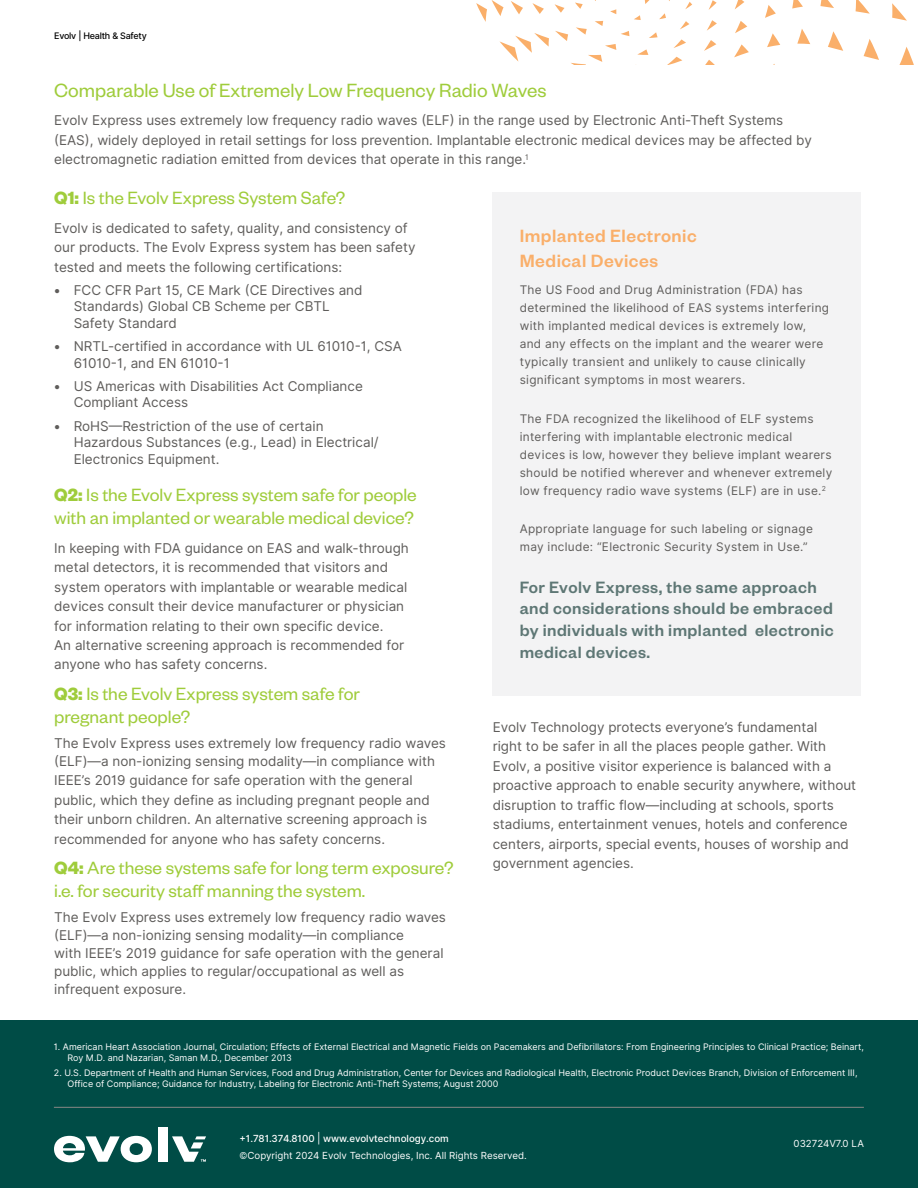
<style>
.page{position:relative;width:918px;height:1188px;background:#fff}
.page>*{position:absolute;margin:0;border:0;box-sizing:border-box;transform-origin:0 0}
.t1{font:21px "Founders Grotesk";color:#9fcc3b}
.t2{font:19.5px/23.4px "Founders Grotesk";color:#9fcc3b}
.t3{font:500 19.5px/25.2px "Founders Grotesk";letter-spacing:.025em;color:#faaf6a}
.t4{font:500 18px/21.6px "Founders Grotesk";letter-spacing:.025em;color:#5e7775}
.t5{font:13.5px/19.5px "Inter";color:#5f5d5b}
.t6{font:11.85px/18px "Inter";letter-spacing:.025em;color:#5f5d5b}
.t7{font:9.75px/16.5px "Inter";color:#fff}
.t8{font:9px/10.8px "Inter";color:#fff}
.t9{font:500 9px "Inter";letter-spacing:-.025em;color:#000}
.s1{font-weight:700}
.s2{font-weight:500}
.s3{font-size:10.5px}
</style>
<div class="page">
<svg style="left:476px;top:0;width:28px;height:22px"></svg>
<svg style="left:511px;top:1px;width:12px;height:13px"></svg>
<svg style="left:532px;top:3px;width:12px;height:11px"></svg>
<svg style="left:499px;top:33px;width:50px;height:29px"></svg>
<svg style="left:555px;top:0;width:137px;height:64px"></svg>
<svg style="left:706px;top:60px;width:8px;height:4px"></svg>
<svg style="left:704px;top:40px;width:12px;height:11px"></svg>
<svg style="left:707px;top:20px;width:10px;height:11px"></svg>
<svg style="left:709px;top:0;width:8px;height:10px"></svg>
<svg style="left:734px;top:44px;width:15px;height:13px"></svg>
<svg style="left:735px;top:21px;width:12px;height:12px"></svg>
<svg style="left:735px;top:0;width:9px;height:9px"></svg>
<svg style="left:767px;top:33px;width:13px;height:14px"></svg>
<svg style="left:765px;top:5px;width:11px;height:13px"></svg>
<svg style="left:797px;top:29px;width:13px;height:15px"></svg>
<svg style="left:792px;top:0;width:11px;height:9px"></svg>
<svg style="left:828px;top:31px;width:15px;height:20px"></svg>
<svg style="left:820px;top:0;width:14px;height:8px"></svg>
<svg style="left:864px;top:39px;width:15px;height:21px"></svg>
<svg style="left:856px;top:0;width:14px;height:14px"></svg>
<svg style="left:900px;top:47px;width:14px;height:17px"></svg>
<svg style="left:892px;top:3px;width:15px;height:18px"></svg>
<div style="left:0;top:1021px;width:918px;height:167px;background:#004c46"></div>
<div style="left:158px;top:1127px;width:9px;height:35px;background:#fff"></div>
<svg style="left:54px;top:1136px;width:98px;height:26px"></svg>
<svg style="left:172px;top:1136px;width:34px;height:26px"></svg>
<hr style="left:54px;top:1107px;width:810px;height:1px;background:#898785">
<div style="left:493px;top:192px;width:368px;height:504px;background:#f3f3f4"></div>
<p class="t9" style="left:54px;top:29px;width:94px">Evolv | Health &amp; Safety</p>
<h1 class="t1" style="left:54px;top:77px;width:494px">Comparable Use of Extremely Low Frequency Radio Waves</h1>
<p class="t5" style="left:54px;top:111px;width:759px">Evolv Express uses extremely low frequency radio waves (ELF) in the range used by Electronic Anti-Theft Systems (EAS), widely deployed in retail settings for loss prevention. Implantable electronic medical devices may be affected by electromagnetic radiation emitted from devices that operate in this range.<sup>1</sup></p>
<h2 class="t2" style="left:54px;top:185px;width:293px"><span class="s1">Q1:</span> Is the Evolv Express System Safe?</h2>
<p class="t5" style="left:54px;top:218px;width:363px">Evolv is dedicated to safety, quality, and consistency of our products. The Evolv Express system has been safety tested and meets the following certifications:</p>
<p class="t5" style="left:74px;top:282px;width:290px;line-height:16.5px;text-indent:-19px">• FCC CFR Part 15, CE Mark (CE Directives and<br>Standards) Global CB Scheme per CBTL<br>Safety Standard</p>
<p class="t5" style="left:74px;top:338px;width:330px;line-height:16.5px;text-indent:-19px">• NRTL-certified in accordance with UL 61010-1, CSA<br>61010-1, and EN 61010-1</p>
<p class="t5" style="left:74px;top:378px;width:291px;line-height:16.5px;text-indent:-19px">• US Americas with Disabilities Act Compliance<br>Compliant Access</p>
<p class="t5" style="left:74px;top:418px;width:306px;line-height:16.5px;text-indent:-19px">• RoHS—Restriction of the use of certain<br>Hazardous Substances (e.g., Lead) in Electrical/<br>Electronics Equipment.</p>
<h2 class="t2" style="left:54px;top:482px;width:364px"><span class="s1">Q2:</span> Is the Evolv Express system safe for people with an implanted or wearable medical device?</h2>
<p class="t5" style="left:54px;top:538px;width:356px">In keeping with FDA guidance on EAS and walk-through metal detectors, it is recommended that visitors and system operators with implantable or wearable medical devices consult their device manufacturer or physician for information relating to their own specific device.<br>An alternative screening approach is recommended for anyone who has safety concerns.</p>
<h2 class="t2" style="left:54px;top:681px;width:307px"><span class="s1">Q3:</span> Is the Evolv Express system safe for pregnant people?</h2>
<p class="t5" style="left:54px;top:734px;width:393px;line-height:18px">The Evolv Express uses extremely low frequency radio waves (ELF)—a non-ionizing sensing modality—in compliance with</p>
<p class="t5" style="left:54px;top:771px;width:377px">IEEE’s 2019 guidance for safe operation with the general public, which they define as including pregnant people and their unborn children. An alternative screening approach is recommended for anyone who has safety concerns.</p>
<h2 class="t2" style="left:54px;top:855px;width:401px"><span class="s1">Q4:</span> Are these systems safe for long term exposure? i.e. for security staff manning the system.</h2>
<p class="t5" style="left:54px;top:908px;width:393px;line-height:18px">The Evolv Express uses extremely low frequency radio waves (ELF)—a non-ionizing sensing modality—in compliance<br>with IEEE’s 2019 guidance for safe operation with the general public, which applies to regular/occupational as well as infrequent exposure.</p>
<h2 class="t3" style="left:520px;top:222px;width:178px">Implanted Electronic<br>Medical Devices</h2>
<p class="t6" style="left:520px;top:281px;width:311px">The US Food and Drug Administration (FDA) has determined the likelihood of EAS systems interfering with implanted medical devices is extremely low, and any effects on the implant and the wearer were typically transient and unlikely to cause clinically significant symptoms in most wearers.</p>
<p class="t6" style="left:520px;top:409px;width:314px">The FDA recognized the likelihood of ELF systems interfering with implantable electronic medical devices is low, however they believe implant wearers should be notified wherever and whenever extremely low frequency radio wave systems (ELF) are in use.<sup>2</sup></p>
<p class="t6" style="left:520px;top:520px;width:295px">Appropriate language for such labeling or signage may include: “Electronic Security System in Use.”</p>
<h3 class="t4" style="left:520px;top:575px;width:316px">For Evolv Express, the same approach and considerations should be embraced by individuals with implanted electronic medical devices.</h3>
<p class="t5" style="left:493px;top:717px;width:365px">Evolv Technology protects everyone’s fundamental<br>right to be safer in all the places people gather. With Evolv, a positive visitor experience is balanced with a proactive approach to enable security anywhere, without disruption to traffic flow—including at schools, sports stadiums, entertainment venues, hotels and conference centers, airports, special events, houses of worship and government agencies.</p>
<p class="t8" style="left:67px;top:1042px;width:798px;text-indent:-14px">1. American Heart Association Journal, Circulation; Effects of External Electrical and Magnetic Fields on Pacemakers and Defibrillators: From Engineering Principles to Clinical Practice; Beinart,<br>Roy M.D. and Nazarian, Saman M.D., December 2013</p>
<p class="t8" style="left:67px;top:1068px;width:792px;text-indent:-14px">2. U.S. Department of Health and Human Services, Food and Drug Administration, Center for Devices and Radiological Health, Electronic Product Devices Branch, Division of Enforcement III,<br>Office of Compliance; Guidance for Industry, Labeling for Electronic Anti-Theft Systems; August 2000</p>
<p class="t7" style="left:240px;top:1130px;width:289px"><span class="s2">+1.781.374.8100</span> <span class="s3">|</span> <span class="s2">www.evolvtechnology.com<br></span>©Copyright 2024 Evolv Technologies, Inc. All Rights Reserved.</p>
<p class="t7" style="left:794px;top:1135px;width:72px">032724V7.0 LA</p>
</div>
